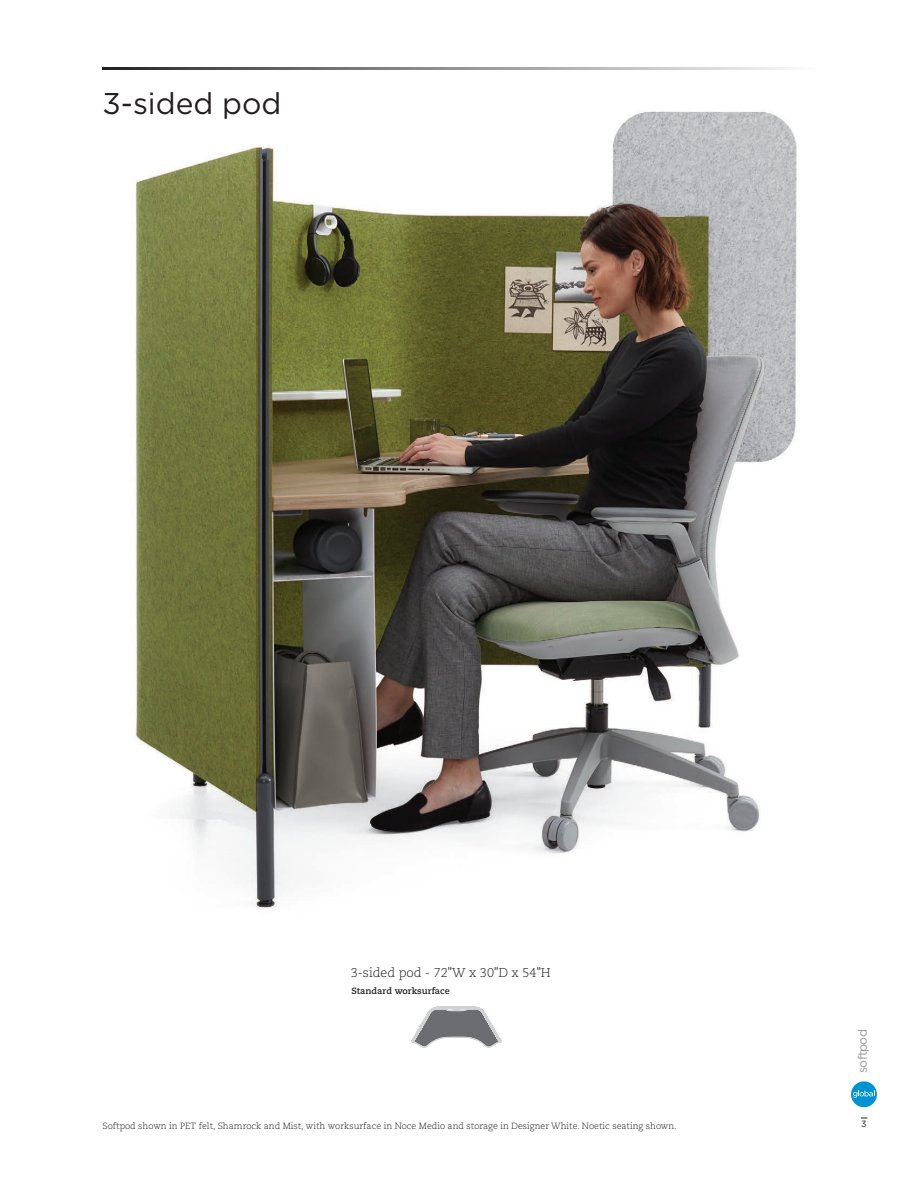
<style>
.page{position:relative;width:918px;height:1188px;background:#fff}
.page>*{position:absolute;margin:0;border:0;box-sizing:border-box;transform-origin:0 0}
.t1{font:30px "Gotham";color:#231f20}
.t2{font:300 12.75px "Caecilia LT Std";color:#231f20}
.t3{font:12.3px "Gotham";letter-spacing:-.05em;color:#939598}
.t4{font:300 9px "Caecilia LT Std";color:#231f20}
.t5{font:700 9px "Caecilia LT Std";color:#231f20}
.t6{font:9px "Gotham";color:#231f20}
</style>
<div class="page">
<img style="left:102px;top:67px;width:695px;height:842px">
<div style="left:851px;top:1081px;width:26px;height:26px;background:#0092d1;border-radius:50%"></div>
<svg style="left:853px;top:1090px;width:22px;height:8px"></svg>
<svg style="left:411px;top:1007px;width:91px;height:41px"></svg>
<svg style="left:103px;top:68px;width:694px;height:1px"></svg>
<h1 class="t1" style="left:103px;top:84px;width:180px">3-sided pod</h1>
<h2 class="t2" style="left:351px;top:965px;width:202px">3-sided pod - 72"W x 30"D x 54"H</h2>
<p class="t5" style="left:351px;top:985px;width:100px">Standard worksurface</p>
<h3 class="t3" style="left:854px;top:1073px;width:45px;rotate:-90deg">softpod</h3>
<p class="t4" style="left:103px;top:1120px;width:576px">Softpod shown in PET felt, Shamrock and Mist, with worksurface in Noce Medio and storage in Designer White. Noetic seating shown.</p>
<p class="t6" style="left:861px;top:1119px;width:7px">3</p>
</div>
